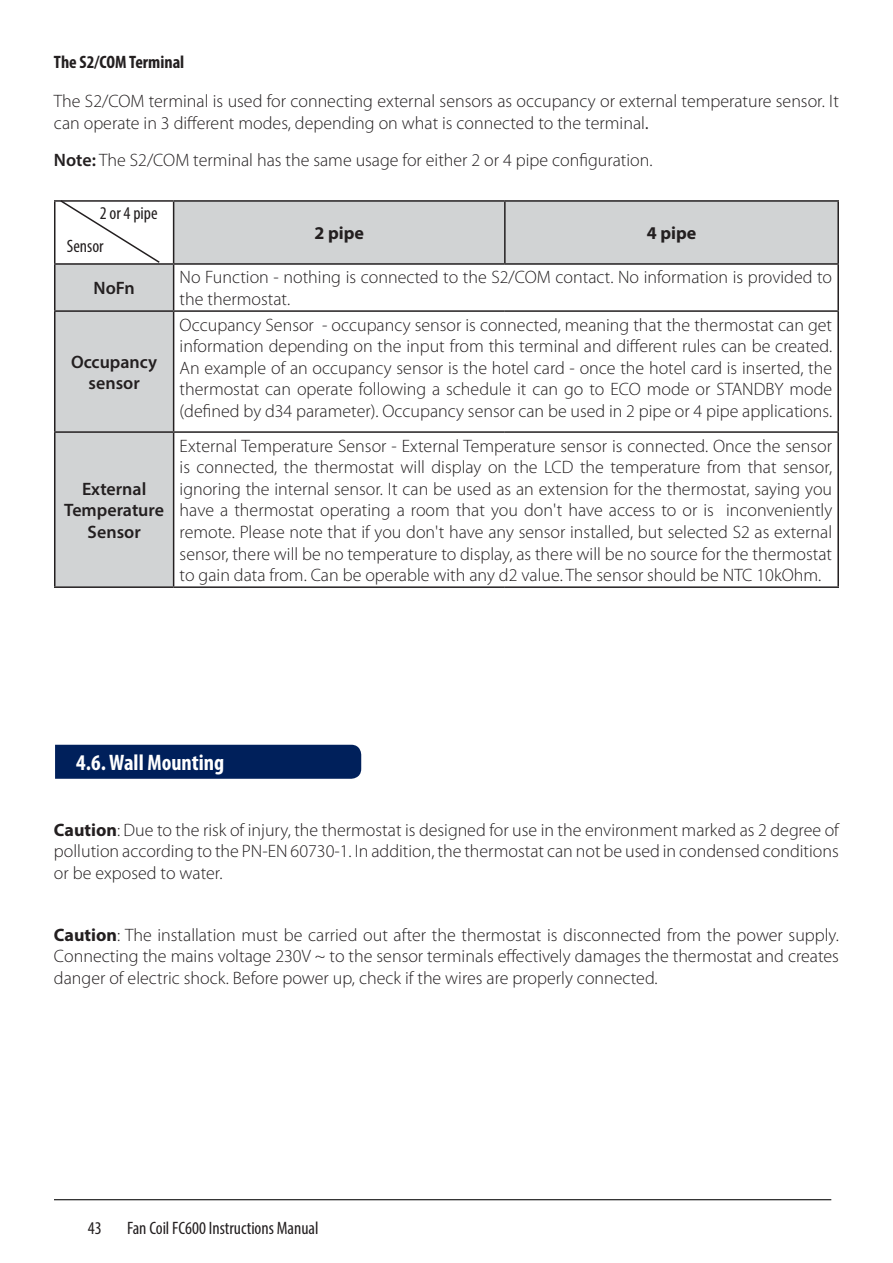
<style>
.page{position:relative;width:893px;height:1263px;background:#fff}
.page>*{position:absolute;margin:0;border:0;box-sizing:border-box;transform-origin:0 0}
.subchapter{font:700 condensed 22.5px "Myriad Pro";color:#fff}
.t1{font:300 18px/21.6px "Myriad Pro";color:#231f20;text-align:justify}
.t2{font:condensed 18px "Myriad Pro";color:#231f20}
.t3{font:600 18px/21.6px "Myriad Pro";color:#231f20;text-align:center}
.t4{font:700 condensed 18px "Myriad Pro";color:#231f20}
.t5{font:700 18px "Myriad Pro";color:#231f20}
.s1{font-weight:400;font-stretch:condensed}
.s2{font-weight:600}
.s3{font-weight:700}
</style>
<div class="page">
<hr style="left:54px;top:1199px;width:777px;height:1px;background:#000">
<svg style="left:55px;top:202px;width:782px;height:384px"></svg>
<hr style="left:54px;top:200px;width:120px;height:2px;background:#231f20">
<hr style="left:54px;top:202px;width:1px;height:61px;background:#231f20">
<hr style="left:174px;top:200px;width:331px;height:2px;background:#231f20">
<hr style="left:173px;top:202px;width:1px;height:61px;background:#231f20">
<hr style="left:505px;top:200px;width:334px;height:2px;background:#231f20">
<hr style="left:504px;top:202px;width:2px;height:61px;background:#231f20">
<hr style="left:837px;top:202px;width:2px;height:61px;background:#231f20">
<hr style="left:54px;top:263px;width:120px;height:2px;background:#231f20">
<hr style="left:54px;top:265px;width:1px;height:45px;background:#231f20">
<hr style="left:174px;top:263px;width:331px;height:2px;background:#231f20">
<hr style="left:173px;top:265px;width:1px;height:45px;background:#231f20">
<hr style="left:505px;top:263px;width:334px;height:2px;background:#231f20">
<hr style="left:837px;top:265px;width:2px;height:45px;background:#231f20">
<hr style="left:54px;top:310px;width:120px;height:2px;background:#231f20">
<hr style="left:54px;top:312px;width:1px;height:119px;background:#231f20">
<hr style="left:174px;top:310px;width:331px;height:2px;background:#231f20">
<hr style="left:173px;top:312px;width:1px;height:119px;background:#231f20">
<hr style="left:505px;top:310px;width:334px;height:2px;background:#231f20">
<hr style="left:837px;top:312px;width:2px;height:119px;background:#231f20">
<hr style="left:54px;top:431px;width:120px;height:2px;background:#231f20">
<hr style="left:54px;top:433px;width:1px;height:153px;background:#231f20">
<hr style="left:174px;top:431px;width:331px;height:2px;background:#231f20">
<hr style="left:173px;top:433px;width:1px;height:153px;background:#231f20">
<hr style="left:505px;top:431px;width:334px;height:2px;background:#231f20">
<hr style="left:837px;top:433px;width:2px;height:153px;background:#231f20">
<hr style="left:54px;top:586px;width:120px;height:2px;background:#231f20">
<hr style="left:174px;top:586px;width:331px;height:2px;background:#231f20">
<hr style="left:505px;top:586px;width:334px;height:2px;background:#231f20">
<svg style="left:59px;top:200px;width:102px;height:64px"></svg>
<div style="left:55px;top:745px;width:306px;height:34px;background:#00205b"></div>
<p class="t4" style="left:54px;top:50px;width:132px">The S2/COM Terminal</p>
<p class="t1" style="left:54px;top:90px;width:786px">The S2/COM terminal is used for connecting external sensors as occupancy or external temperature sensor. It can operate in 3 different modes, depending on what is connected to the terminal<span class="s1">.</span></p>
<p class="t1" style="left:54px;top:150px;width:600px"><span class="s2">Note:</span> The S2/COM terminal has the same usage for either 2 or 4 pipe configuration.</p>
<p class="t2" style="left:100px;top:202px;width:59px">2 or 4 pipe</p>
<p class="t2" style="left:67px;top:236px;width:39px">Sensor</p>
<p class="t5" style="left:314px;top:221px;width:51px">2 pipe</p>
<p class="t5" style="left:647px;top:221px;width:51px">4 pipe</p>
<p class="t3" style="left:93px;top:277px;width:43px">NoFn</p>
<p class="t1" style="left:180px;top:267px;width:654px">No Function - nothing is connected to the S2/COM contact. No information is provided to the thermostat.</p>
<p class="t3" style="left:71px;top:350px;width:88px">Occupancy sensor</p>
<p class="t3" style="left:64px;top:477px;width:101px">External<br>Temperature</p>
<p class="t3" style="left:88px;top:521px;width:55px">Sensor</p>
<p class="t1" style="left:180px;top:314px;width:654px">Occupancy Sensor - occupancy sensor is connected, meaning that the thermostat can get information depending on the input from this terminal and different rules can be created.<br>An example of an occupancy sensor is the hotel card - once the hotel card is inserted, the thermostat can operate following a schedule it can go to ECO mode or STANDBY mode (defined by d34 parameter). Occupancy sensor can be used in 2 pipe or 4 pipe applications.</p>
<p class="t1" style="left:180px;top:435px;width:654px">External Temperature Sensor - External Temperature sensor is connected. Once the sensor is connected, the thermostat will display on the LCD the temperature from that sensor, ignoring the internal sensor. It can be used as an extension for the thermostat, saying you have a thermostat operating a room that you don't have access to or is inconveniently remote. Please note that if you don't have any sensor installed, but selected S2 as external sensor, there will be no temperature to display, as there will be no source for the thermostat to gain data from. Can be operable with any d2 value. The sensor should be NTC 10kOhm.</p>
<p class="subchapter" style="left:76px;top:749px;width:149px">4.6. Wall Mounting</p>
<p class="t1" style="left:54px;top:819px;width:786px"><span class="s3">Caution</span>: Due to the risk of injury, the thermostat is designed for use in the environment marked as 2 degree of pollution according to the PN-EN 60730-1. In addition, the thermostat can not be used in condensed conditions or be exposed to water.</p>
<p class="t1" style="left:54px;top:924px;width:786px"><span class="s3">Caution</span>: The installation must be carried out after the thermostat is disconnected from the power supply.<br>Connecting the mains voltage 230V ~ to the sensor terminals effectively damages the thermostat and creates danger of electric shock. Before power up, check if the wires are properly connected.</p>
<p class="t2" style="left:88px;top:1217px;width:15px">43</p>
<p class="t2" style="left:127px;top:1217px;width:193px">Fan Coil FC600 Instructions Manual</p>
</div>
